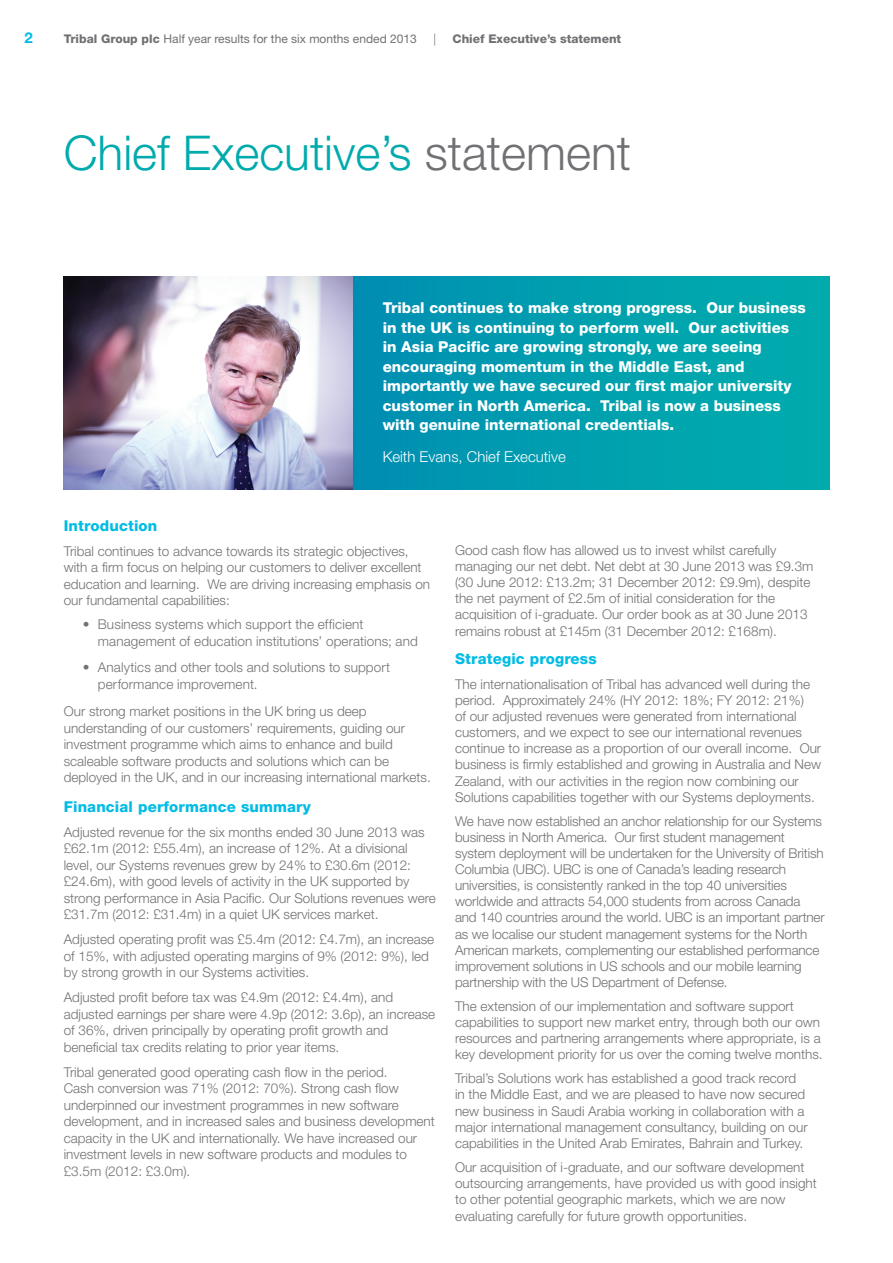
<style>
.page{position:relative;width:893px;height:1263px;background:#fff}
.page>*{position:absolute;margin:0;border:0;box-sizing:border-box;transform-origin:0 0}
.t1{font:300 48px "Helvetica Neue LT Std";color:#00aaad}
.t2{font:800 15px/19.5px "Helvetica Neue LT Std";color:#fff}
.t3{font:800 15px "Helvetica Neue LT Std";letter-spacing:.01em;color:#02bce5}
.t4{font:300 15px "Helvetica Neue LT Std";color:#fff}
.t5{font:700 15px "Helvetica Neue LT Std";color:#02bce5}
.t6{font:300 13.5px/16.5px "Helvetica Neue LT Std";color:#717074}
.t7{font:12px "Helvetica Neue LT Std";color:#717074}
.t8{font:800 12px "Helvetica Neue LT Std";color:#717074}
.t9{font:300 12px "Helvetica Neue LT Std";color:#717074}
.s1{font-weight:800}
.s2{color:#717074}
</style>
<div class="page">
<svg style="left:353px;top:276px;width:476px;height:213px;background:#009eaf"></svg>
<img style="left:64px;top:276px;width:289px;height:213px">
<p class="t5" style="left:24px;top:32px;width:10px">2</p>
<p class="t7" style="left:64px;top:34px;width:354px"><span class="s1">Tribal Group plc</span> Half year results for the six months ended 2013</p>
<p class="t9" style="left:433px;top:34px;width:4px">|</p>
<p class="t8" style="left:453px;top:34px;width:170px">Chief Executive’s statement</p>
<h1 class="t1" style="left:64px;top:136px;width:569px">Chief Executive’s <span class="s2">statement</span></h1>
<p class="t2" style="left:383px;top:299px;width:424px">Tribal continues to make strong progress. Our business in the UK is continuing to perform well. Our activities in Asia Pacific are growing strongly, we are seeing encouraging momentum in the Middle East, and importantly we have secured our first major university customer in North America. Tribal is now a business with genuine international credentials.</p>
<p class="t4" style="left:383px;top:452px;width:185px">Keith Evans, Chief Executive</p>
<p class="t3" style="left:64px;top:520px;width:95px">Introduction</p>
<p class="t6" style="left:64px;top:544px;width:368px">Tribal continues to advance towards its strategic objectives, with a firm focus on helping our customers to deliver excellent education and learning. We are driving increasing emphasis on our fundamental capabilities:</p>
<p class="t6" style="left:98px;top:617px;width:322px;text-indent:-15px">• Business systems which support the efficient management of education institutions’ operations; and</p>
<p class="t6" style="left:98px;top:660px;width:294px;text-indent:-15px">• Analytics and other tools and solutions to support performance improvement.</p>
<p class="t6" style="left:64px;top:704px;width:369px">Our strong market positions in the UK bring us deep understanding of our customers’ requirements, guiding our investment programme which aims to enhance and build scaleable software products and solutions which can be deployed in the UK, and in our increasing international markets.</p>
<p class="t3" style="left:64px;top:801px;width:249px">Financial performance summary</p>
<p class="t6" style="left:64px;top:825px;width:373px">Adjusted revenue for the six months ended 30 June 2013 was £62.1m (2012: £55.4m), an increase of 12%. At a divisional level, our Systems revenues grew by 24% to £30.6m (2012: £24.6m), with good levels of activity in the UK supported by strong performance in Asia Pacific. Our Solutions revenues were £31.7m (2012: £31.4m) in a quiet UK services market.</p>
<p class="t6" style="left:64px;top:932px;width:372px">Adjusted operating profit was £5.4m (2012: £4.7m), an increase of 15%, with adjusted operating margins of 9% (2012: 9%), led by strong growth in our Systems activities.</p>
<p class="t6" style="left:64px;top:990px;width:373px">Adjusted profit before tax was £4.9m (2012: £4.4m), and adjusted earnings per share were 4.9p (2012: 3.6p), an increase of 36%, driven principally by operating profit growth and beneficial tax credits relating to prior year items.</p>
<p class="t6" style="left:64px;top:1065px;width:373px">Tribal generated good operating cash flow in the period.<br>Cash conversion was 71% (2012: 70%). Strong cash flow underpinned our investment programmes in new software development, and in increased sales and business development capacity in the UK and internationally. We have increased our investment levels in new software products and modules to £3.5m (2012: £3.0m).</p>
<p class="t6" style="left:455px;top:543px;width:360px">Good cash flow has allowed us to invest whilst carefully managing our net debt. Net debt at 30 June 2013 was £9.3m (30 June 2012: £13.2m; 31 December 2012: £9.9m), despite the net payment of £2.5m of initial consideration for the acquisition of i-graduate. Our order book as at 30 June 2013 remains robust at £145m (31 December 2012: £168m).</p>
<p class="t3" style="left:455px;top:654px;width:143px">Strategic progress</p>
<p class="t6" style="left:455px;top:677px;width:368px;line-height:16px">The internationalisation of Tribal has advanced well during the period. Approximately 24% (HY 2012: 18%; FY 2012: 21%)<br>of our adjusted revenues were generated from international customers, and we expect to see our international revenues continue to increase as a proportion of our overall income. Our business is firmly established and growing in Australia and New Zealand, with our activities in the region now combining our Solutions capabilities together with our Systems deployments.</p>
<p class="t6" style="left:455px;top:814px;width:371px;line-height:16px">We have now established an anchor relationship for our Systems business in North America. Our first student management system deployment will be undertaken for the University of British Columbia (UBC). UBC is one of Canada’s leading research universities, is consistently ranked in the top 40 universities worldwide and attracts 54,000 students from across Canada and 140 countries around the world. UBC is an important partner as we localise our student management systems for the North American markets, complementing our established performance improvement solutions in US schools and our mobile learning partnership with the US Department of Defense.</p>
<p class="t6" style="left:455px;top:999px;width:369px;line-height:16px">The extension of our implementation and software support capabilities to support new market entry, through both our own resources and partnering arrangements where appropriate, is a key development priority for us over the coming twelve months.</p>
<p class="t6" style="left:455px;top:1071px;width:354px;line-height:16px">Tribal’s Solutions work has established a good track record in the Middle East, and we are pleased to have now secured new business in Saudi Arabia working in collaboration with a major international management consultancy, building on our capabilities in the United Arab Emirates, Bahrain and Turkey.</p>
<p class="t6" style="left:455px;top:1160px;width:363px">Our acquisition of i-graduate, and our software development outsourcing arrangements, have provided us with good insight to other potential geographic markets, which we are now evaluating carefully for future growth opportunities.</p>
</div>
